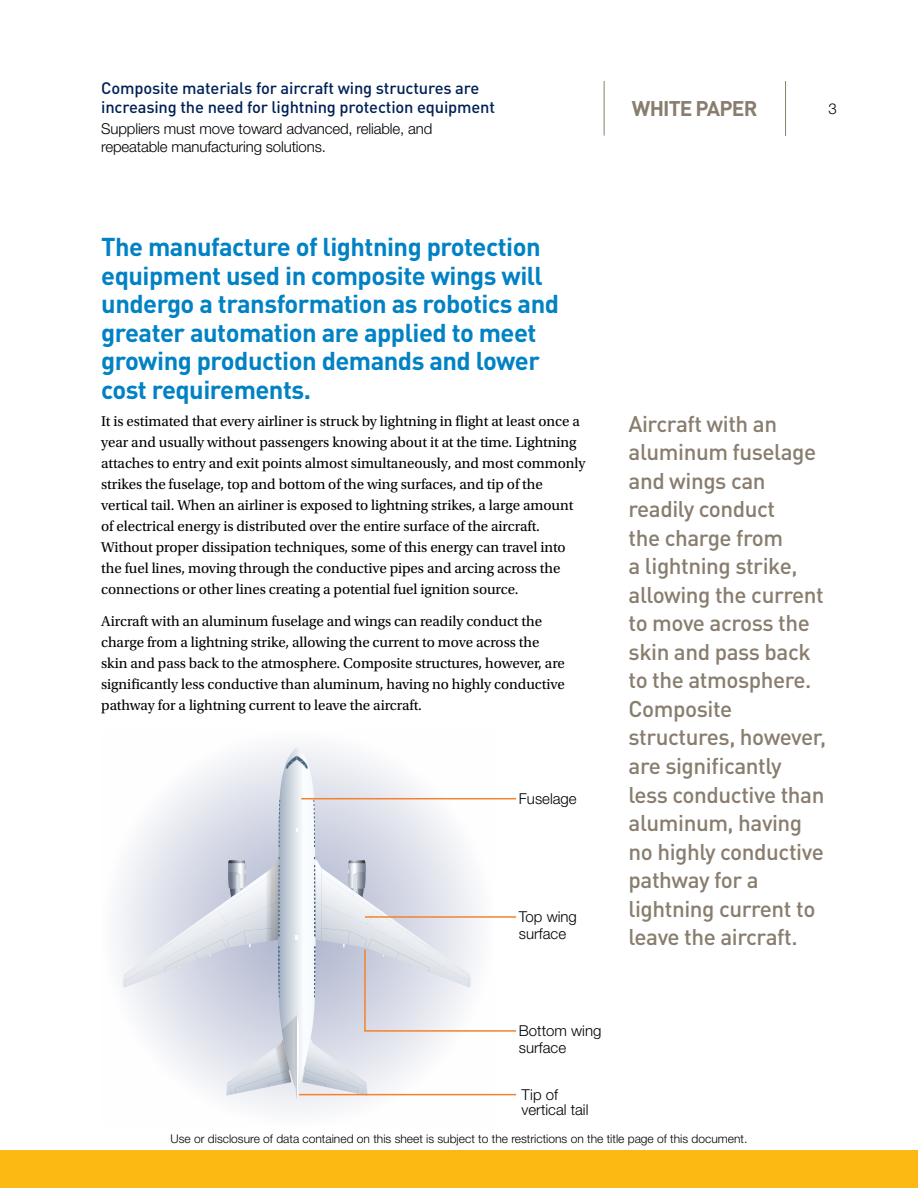
<style>
.page{position:relative;width:918px;height:1188px;background:#fff}
.page>*{position:absolute;margin:0;border:0;box-sizing:border-box;transform-origin:0 0}
.t1{font:700 25.5px/28.5px "DINOT";letter-spacing:-.02em;color:#0082c4}
.t2{font:500 22.5px/28.5px "DINOT";letter-spacing:-.02em;color:#887d6e}
.t3{font:700 21px "DINOT";letter-spacing:-.04em;color:#887d6e}
.t4{font:500 16.5px/19.5px "DINOT";letter-spacing:-.01em;color:#002157}
.t5{font:15px/21px "Utopia Std";letter-spacing:-.005em;color:#000}
.t6{font:300 15px/16.5px "Helvetica Neue LT Std";letter-spacing:-.01em;color:#000}
.t7{font:300 12px "Helvetica Neue LT Std";color:#000}
</style>
<div class="page">
<div style="left:0;top:1150px;width:918px;height:38px;background:#fdb913"></div>
<hr style="left:604px;top:81px;width:1px;height:55px;background:#887d6e">
<hr style="left:785px;top:81px;width:1px;height:55px;background:#887d6e">
<svg style="left:122px;top:747px;width:395px;height:353px"></svg>
<hr style="left:301px;top:798px;width:215px;height:1px;background:#f5822b">
<hr style="left:299px;top:1094px;width:217px;height:1px;background:#f5822b">
<p class="t4" style="left:101px;top:77px;width:395px">Composite materials for aircraft wing structures are increasing the need for lightning protection equipment</p>
<p class="t6" style="left:101px;top:119px;width:333px;line-height:18px">Suppliers must move toward advanced, reliable, and repeatable manufacturing solutions.</p>
<h3 class="t3" style="left:632px;top:95px;width:127px">WHITE PAPER</h3>
<p class="t6" style="left:829px;top:100px;width:10px">3</p>
<h1 class="t1" style="left:101px;top:232px;width:459px">The manufacture of lightning protection equipment used in composite wings will undergo a transformation as robotics and greater automation are applied to meet growing production demands and lower cost requirements.</h1>
<p class="t5" style="left:101px;top:411px;width:486px">It is estimated that every airliner is struck by lightning in flight at least once a year and usually without passengers knowing about it at the time. Lightning attaches to entry and exit points almost simultaneously, and most commonly strikes the fuselage, top and bottom of the wing surfaces, and tip of the vertical tail. When an airliner is exposed to lightning strikes, a large amount of electrical energy is distributed over the entire surface of the aircraft.<br>Without proper dissipation techniques, some of this energy can travel into the fuel lines, moving through the conductive pipes and arcing across the connections or other lines creating a potential fuel ignition source.</p>
<p class="t5" style="left:101px;top:611px;width:465px">Aircraft with an aluminum fuselage and wings can readily conduct the charge from a lightning strike, allowing the current to move across the skin and pass back to the atmosphere. Composite structures, however, are significantly less conductive than aluminum, having no highly conductive pathway for a lightning current to leave the aircraft.</p>
<p class="t6" style="left:519px;top:790px;width:59px">Fuselage</p>
<p class="t6" style="left:519px;top:908px;width:60px">Top wing surface</p>
<p class="t2" style="left:629px;top:409px;width:199px">Aircraft with an aluminum fuselage and wings can readily conduct<br>the charge from<br>a lightning strike, allowing the current to move across the skin and pass back to the atmosphere.<br>Composite structures, however, are significantly less conductive than aluminum, having no highly conductive pathway for a lightning current to leave the aircraft.</p>
<p class="t6" style="left:519px;top:1022px;width:84px">Bottom wing surface</p>
<p class="t6" style="left:522px;top:1087px;width:68px;line-height:15px">Tip of vertical tail</p>
<p class="t7" style="left:171px;top:1131px;width:578px">Use or disclosure of data contained on this sheet is subject to the restrictions on the title page of this document.</p>
</div>
